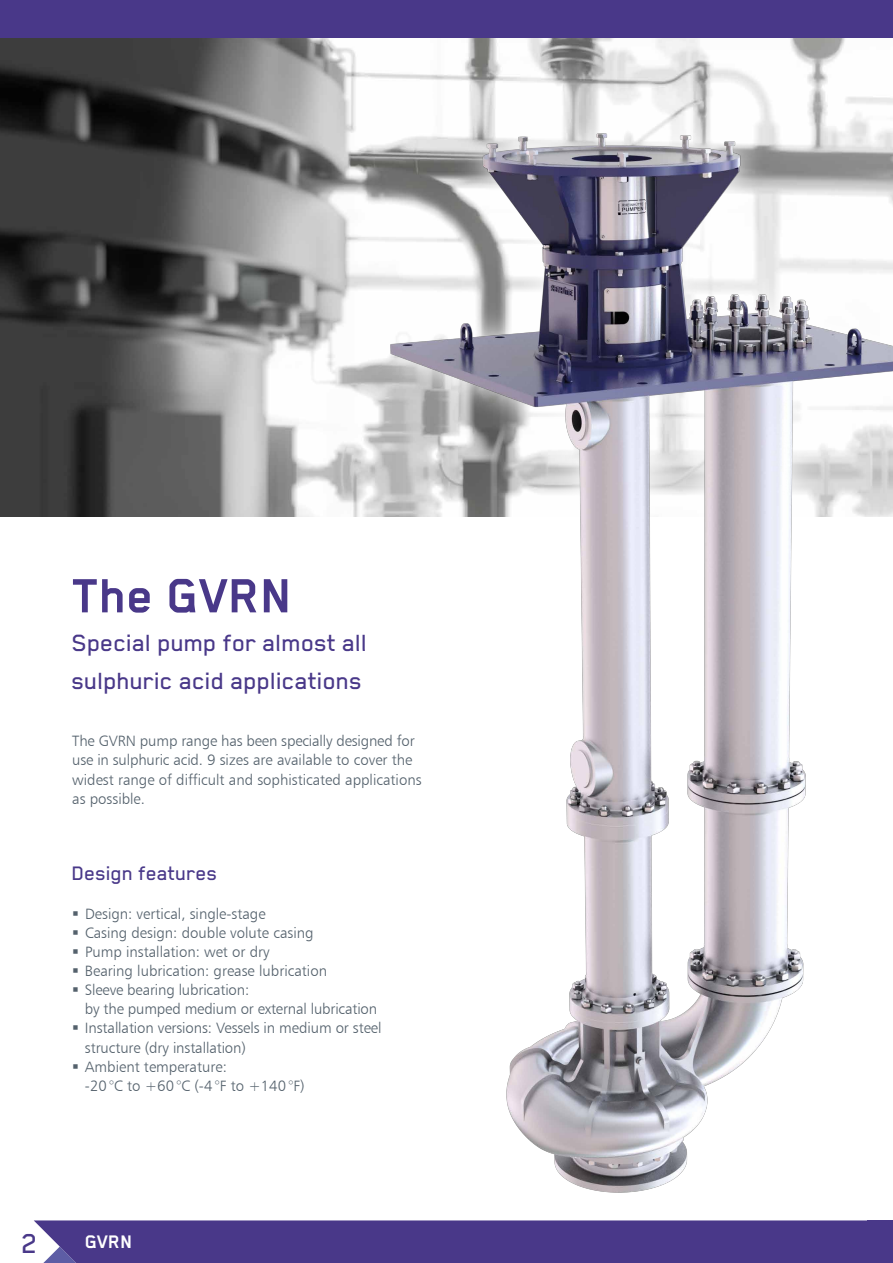
<style>
.page{position:relative;width:893px;height:1263px;background:#fff}
.page>*{position:absolute;margin:0;border:0;box-sizing:border-box;transform-origin:0 0}
.t1{font:700 55.5px "Blender Pro";color:#493889}
.t2{font:500 31.5px "Blender Pro";color:#493889}
.t3{font:500 27px/38.2px "Blender Pro";color:#493889}
.t4{font:500 22.5px "Blender Pro";color:#493889}
.t5{font:700 21px "Blender Pro";color:#fff}
.t6{font:15px/19.2px "Humanist 777 BT Light B";color:#54616c}
</style>
<div class="page">
<div style="left:0;top:0;width:893px;height:38px;background:#493889"></div>
<img style="left:0;top:38px;width:893px;height:479px">
<div style="left:34px;top:1220px;width:833px;height:43px;background:#493889"></div>
<div style="left:867px;top:1220px;width:26px;height:43px;background:#493889"></div>
<svg style="left:364px;top:107px;width:529px;height:410px"></svg>
<img style="left:391px;top:134px;width:502px;height:1059px">
<h1 class="t1" style="left:72px;top:565px;width:222px">The GVRN</h1>
<h3 class="t3" style="left:72px;top:623px;width:297px">Special pump for almost all sulphuric acid applications</h3>
<p class="t6" style="left:72px;top:731px;width:351px">The GVRN pump range has been specially designed for use in sulphuric acid. 9 sizes are available to cover the widest range of difficult and sophisticated applications as possible.</p>
<h3 class="t4" style="left:72px;top:861px;width:147px">Design features</h3>
<p class="t6" style="left:85px;top:903px;width:298px">Design: vertical, single-stage<br>Casing design: double volute casing<br>Pump installation: wet or dry<br>Bearing lubrication: grease lubrication<br>Sleeve bearing lubrication:<br>by the pumped medium or external lubrication Installation versions: Vessels in medium or steel structure (dry installation)<br>Ambient temperature:<br>-20 °C to +60 °C (-4 °F to +140 °F)</p>
<h2 class="t2" style="left:22px;top:1226px;width:18px">2</h2>
<h3 class="t5" style="left:85px;top:1230px;width:49px">GVRN</h3>
</div>
